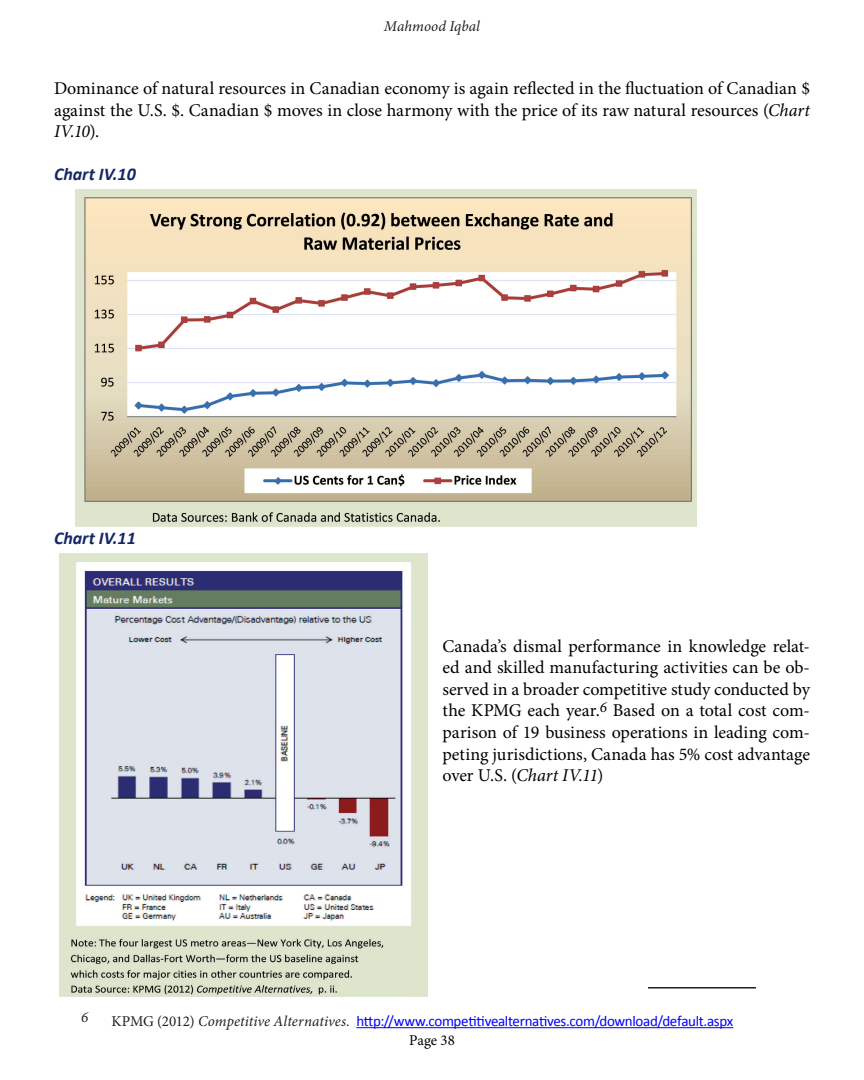
<style>
.page{position:relative;width:864px;height:1080px;background:#fff}
.page>*{position:absolute;margin:0;border:0;box-sizing:border-box;transform-origin:0 0}
.body{font:18px/21.6px "Minion Pro";color:#000;text-align:justify}
.t1{font:italic 700 18px "Calibri";color:#142667}
.Footnote_text{font:15px "Calibri";letter-spacing:-.025em;color:#00f}
.Footnote_text-2{font:italic 15px "Minion Pro";letter-spacing:.005em;color:#231f20}
.t2{font:15px "Minion Pro";letter-spacing:-.005em;color:#000}
.s1{font-style:italic}
.s2{font-family:"Minion Pro";color:#231f20}
.s3{font-family:"Minion Pro";font-style:italic;color:#231f20}
</style>
<div class="page">
<hr style="left:648px;top:987px;width:108px;height:2px;background:#231f20">
<hr style="left:356px;top:1027px;width:377px;height:1px;background:#00f">
<img style="left:76px;top:189px;width:621px;height:338px">
<img style="left:59px;top:554px;width:369px;height:442px">
<p class="Footnote_text-2" style="left:384px;top:16px;width:98px">Mahmood Iqbal</p>
<p class="body" style="left:54px;top:78px;width:758px">Dominance of natural resources in Canadian economy is again reflected in the fluctuation of Canadian $ against the U.S. $. Canadian $ moves in close harmony with the price of its raw natural resources (<span class="s1">Chart IV.10</span>).</p>
<p class="t1" style="left:54px;top:163px;width:83px">Chart IV.10</p>
<p class="t1" style="left:54px;top:526px;width:83px">Chart IV.11</p>
<p class="body" style="left:442px;top:635px;width:369px">Canada’s dismal performance in knowledge relat&shy;ed and skilled manufacturing activities can be ob&shy;served in a broader competitive study conducted by the KPMG each year.<sup>6</sup> Based on a total cost com&shy;parison of 19 business operations in leading com&shy;peting jurisdictions, Canada has 5% cost advantage over U.S. (<span class="s1">Chart IV.11</span>)</p>
<p class="Footnote_text-2" style="left:81px;top:1006px;width:9px">6</p>
<p class="Footnote_text" style="left:111px;top:1012px;width:623px"><span class="s2">KPMG (2012)</span> <span class="s3">Competitive Alternatives</span><span class="s2">.</span> http://www.competitivealternatives.com/download/default.aspx</p>
<p class="t2" style="left:409px;top:1031px;width:47px">Page 38</p>
</div>
